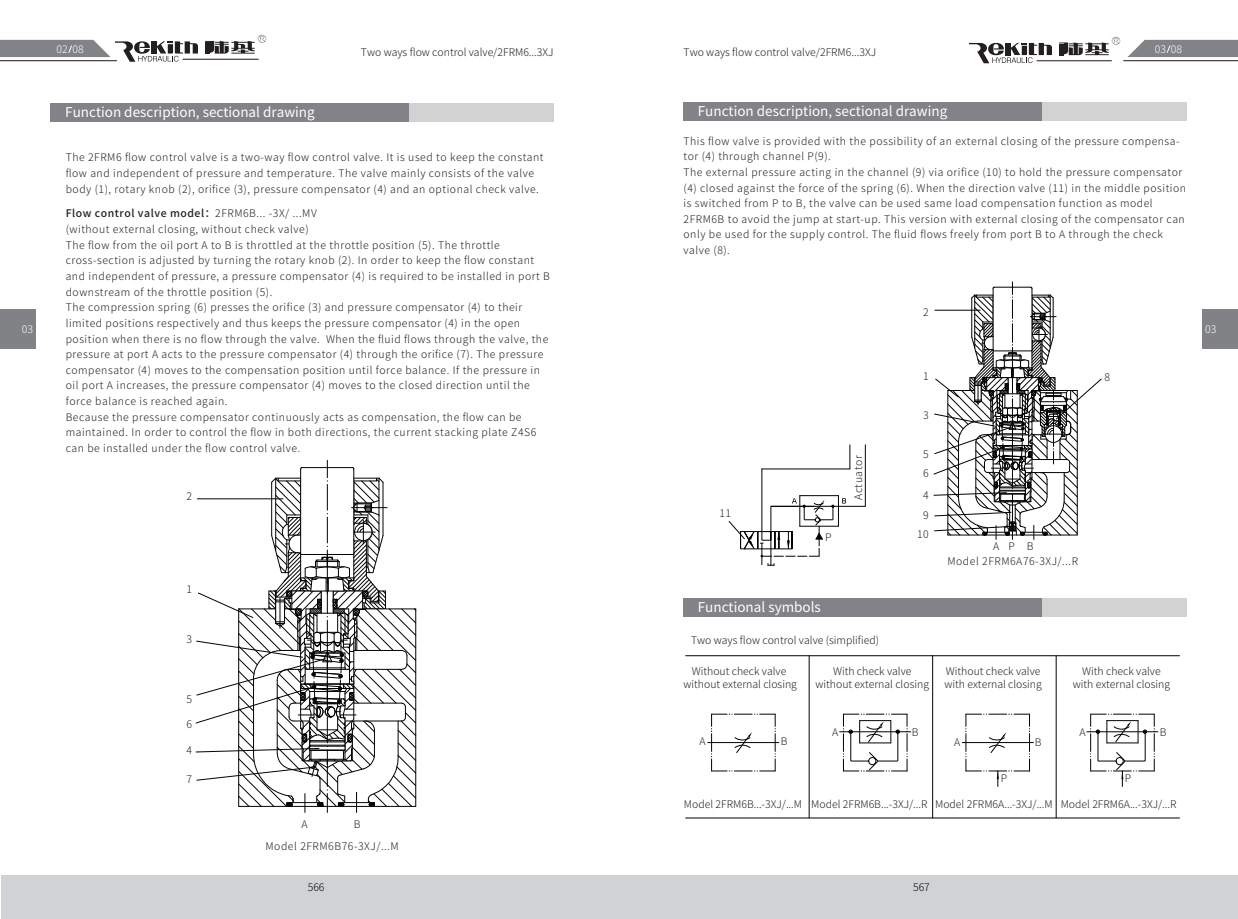
<style>
.page{position:relative;width:1238px;height:919px;background:#fff}
.page>*{position:absolute;margin:0;border:0;box-sizing:border-box;transform-origin:0 0}
.t1{font:13.5px "Source Han Sans CN";color:#fff}
.t2{font:300 10.5px/15.6px "Source Han Sans CN";letter-spacing:.05em;color:#231f20}
.t3{font:300 10.5px/12.6px "Source Han Sans CN";color:#231f20;text-align:center}
.t4{font:300 10.5px "Source Han Sans CN";color:#fff}
.t5{font:300 10.5px "Source Han Sans CN";letter-spacing:-.01em;color:#050504}
.s1{font-weight:500}
</style>
<div class="page">
<div style="left:1px;top:875px;width:1236px;height:43px;background:#d1d2d4"></div>
<div style="left:50px;top:103px;width:359px;height:19px;background:#818386"></div>
<div style="left:409px;top:103px;width:144px;height:19px;background:#d1d2d4"></div>
<div style="left:683px;top:102px;width:359px;height:19px;background:#818386"></div>
<div style="left:1042px;top:102px;width:144px;height:19px;background:#d1d2d4"></div>
<svg style="left:1127px;top:40px;width:110px;height:17px;background:#8b8d90"></svg>
<hr style="left:1123px;top:60px;width:114px;height:1px;background:#221713">
<svg style="left:205px;top:41px;width:50px;height:13px"></svg>
<svg style="left:0;top:39px;width:198px;height:23px"></svg>
<hr style="left:183px;top:59px;width:75px;height:1px;background:#221713">
<img style="left:257px;top:34px;width:10px;height:9px">
<svg style="left:1059px;top:42px;width:49px;height:13px"></svg>
<svg style="left:969px;top:42px;width:82px;height:21px"></svg>
<hr style="left:1036px;top:60px;width:75px;height:1px;background:#221713">
<img style="left:1111px;top:36px;width:10px;height:9px">
<div style="left:683px;top:597px;width:359px;height:19px;background:#818386"></div>
<div style="left:1042px;top:597px;width:144px;height:19px;background:#d1d2d4"></div>
<svg style="left:195px;top:460px;width:221px;height:352px"></svg>
<svg style="left:933px;top:282px;width:168px;height:257px"></svg>
<hr style="left:761px;top:469px;width:1px;height:62px;background:#030303">
<hr style="left:761px;top:468px;width:88px;height:1px;background:#030303">
<svg style="left:849px;top:445px;width:1px;height:24px"></svg>
<hr style="left:865px;top:445px;width:1px;height:61px;background:#030303">
<hr style="left:838px;top:495px;width:1px;height:31px;background:#030303">
<hr style="left:799px;top:495px;width:1px;height:31px;background:#030303">
<hr style="left:799px;top:495px;width:39px;height:1px;background:#030303">
<hr style="left:799px;top:526px;width:39px;height:1px;background:#030303">
<hr style="left:770px;top:506px;width:95px;height:1px;background:#030303">
<svg style="left:842px;top:498px;width:4px;height:5px"></svg>
<svg style="left:728px;top:498px;width:106px;height:68px"></svg>
<hr style="left:839px;top:731px;width:72px;height:1px;background:#030303">
<svg style="left:843px;top:713px;width:64px;height:58px"></svg>
<hr style="left:707px;top:742px;width:72px;height:1px;background:#030303">
<svg style="left:711px;top:713px;width:64px;height:58px"></svg>
<hr style="left:1086px;top:731px;width:72px;height:1px;background:#030303">
<hr style="left:961px;top:742px;width:72px;height:1px;background:#030303">
<svg style="left:965px;top:713px;width:65px;height:73px"></svg>
<svg style="left:1090px;top:713px;width:64px;height:73px"></svg>
<hr style="left:808px;top:655px;width:1px;height:162px;background:#030303">
<hr style="left:685px;top:655px;width:494px;height:1px;background:#030303">
<hr style="left:685px;top:817px;width:494px;height:1px;background:#030303">
<hr style="left:932px;top:655px;width:1px;height:162px;background:#030303">
<hr style="left:1055px;top:655px;width:1px;height:162px;background:#030303">
<div style="left:0;top:309px;width:35px;height:39px;background:#808285"></div>
<div style="left:1202px;top:309px;width:35px;height:39px;background:#808285"></div>
<p class="t4" style="left:57px;top:43px;width:29px">02 08</p>
<p class="t4" style="left:1154px;top:43px;width:29px">03 08</p>
<p class="t3" style="left:361px;top:46px;width:194px">Two ways flow control valve/2FRM6...3XJ</p>
<p class="t3" style="left:683px;top:46px;width:194px">Two ways flow control valve/2FRM6...3XJ</p>
<p class="t1" style="left:65px;top:105px;width:251px">Function description, sectional drawing</p>
<p class="t1" style="left:697px;top:104px;width:251px">Function description, sectional drawing</p>
<p class="t2" style="left:683px;top:133px;width:504px">This flow valve is provided with the possibility of an external closing of the pressure compensa&shy;tor (4) through channel P(9).<br>The external pressure acting in the channel (9) via orifice (10) to hold the pressure compensator (4) closed against the force of the spring (6). When the direction valve (11) in the middle position is switched from P to B, the valve can be used same load compensation function as model 2FRM6B to avoid the jump at start-up. This version with external closing of the compensator can only be used for the supply control. The fluid flows freely from port B to A through the check valve (8).</p>
<p class="t2" style="left:66px;top:150px;width:479px">The 2FRM6 flow control valve is a two-way flow control valve. It is used to keep the constant flow and independent of pressure and temperature. The valve mainly consists of the valve body (1), rotary knob (2), orifice (3), pressure compensator (4) and an optional check valve.</p>
<p class="t2" style="left:66px;top:205px;width:486px"><span class="s1">Flow control valve model：</span>2FRM6B... -3X/ ...MV<br>(without external closing, without check valve)<br>The flow from the oil port A to B is throttled at the throttle position (5). The throttle cross-section is adjusted by turning the rotary knob (2). In order to keep the flow constant and independent of pressure, a pressure compensator (4) is required to be installed in port B downstream of the throttle position (5).<br>The compression spring (6) presses the orifice (3) and pressure compensator (4) to their limited positions respectively and thus keeps the pressure compensator (4) in the open position when there is no flow through the valve. When the fluid flows through the valve, the pressure at port A acts to the pressure compensator (4) through the orifice (7). The pressure compensator (4) moves to the compensation position until force balance. If the pressure in oil port A increases, the pressure compensator (4) moves to the closed direction until the force balance is reached again.<br>Because the pressure compensator continuously acts as compensation, the flow can be maintained. In order to control the flow in both directions, the current stacking plate Z4S6 can be installed under the flow control valve.</p>
<p class="t2" style="left:923px;top:304px;width:7px">2</p>
<p class="t4" style="left:22px;top:323px;width:13px">03</p>
<p class="t4" style="left:1205px;top:323px;width:13px">03</p>
<p class="t2" style="left:923px;top:369px;width:7px">1</p>
<p class="t2" style="left:923px;top:407px;width:7px">3</p>
<p class="t2" style="left:923px;top:444px;width:7px;line-height:19.2px">5<br>6</p>
<p class="t2" style="left:917px;top:486px;width:13px;line-height:19.2px;text-align:center">4<br>9<br>10</p>
<p class="t2" style="left:1104px;top:370px;width:7px">8</p>
<p class="t2" style="left:850px;top:500px;width:46px;rotate:-90deg">Actuator</p>
<p class="t2" style="left:186px;top:489px;width:7px">2</p>
<p class="t2" style="left:719px;top:505px;width:13px">11</p>
<p class="t2" style="left:825px;top:529px;width:8px">P</p>
<p class="t2" style="left:947px;top:538px;width:132px;line-height:14.9px;text-align:center">A P B<br>Model 2FRM6A76-3XJ/...R</p>
<p class="t2" style="left:186px;top:582px;width:7px">1</p>
<p class="t2" style="left:186px;top:631px;width:7px">3</p>
<p class="t2" style="left:186px;top:691px;width:7px">5</p>
<p class="t2" style="left:186px;top:717px;width:7px">6</p>
<p class="t2" style="left:186px;top:742px;width:7px">4</p>
<p class="t2" style="left:186px;top:771px;width:7px">7</p>
<p class="t1" style="left:697px;top:599px;width:125px">Functional symbols</p>
<p class="t3" style="left:691px;top:634px;width:190px">Two ways flow control valve (simplified)</p>
<p class="t3" style="left:683px;top:665px;width:115px">Without check valve without external closing</p>
<p class="t3" style="left:815px;top:665px;width:115px">With check valve without external closing</p>
<p class="t3" style="left:944px;top:665px;width:99px;text-align:left">Without check valve with external closing</p>
<p class="t3" style="left:1072px;top:665px;width:99px">With check valve with external closing</p>
<p class="t2" style="left:699px;top:733px;width:8px">A</p>
<p class="t2" style="left:780px;top:733px;width:8px">B</p>
<p class="t2" style="left:832px;top:724px;width:8px">A</p>
<p class="t2" style="left:911px;top:724px;width:8px">B</p>
<p class="t2" style="left:954px;top:734px;width:8px">A</p>
<p class="t2" style="left:1034px;top:734px;width:8px">B</p>
<p class="t2" style="left:1079px;top:724px;width:8px">A</p>
<p class="t2" style="left:1159px;top:724px;width:8px">B</p>
<p class="t2" style="left:265px;top:813px;width:135px;line-height:21.9px;text-indent:88px">B<br>Model 2FRM6B76-3XJ/...M</p>
<p class="t2" style="left:301px;top:816px;width:8px">A</p>
<p class="t2" style="left:1000px;top:770px;width:8px">P</p>
<p class="t2" style="left:1124px;top:770px;width:8px">P</p>
<p class="t3" style="left:1060px;top:797px;width:117px">Model 2FRM6A...-3XJ/...R</p>
<p class="t3" style="left:684px;top:797px;width:370px">Model 2FRM6B...-3XJ/...M Model 2FRM6B...-3XJ/...R Model 2FRM6A...-3XJ/...M</p>
<p class="t5" style="left:308px;top:880px;width:18px">566</p>
<p class="t5" style="left:913px;top:880px;width:18px">567</p>
</div>
